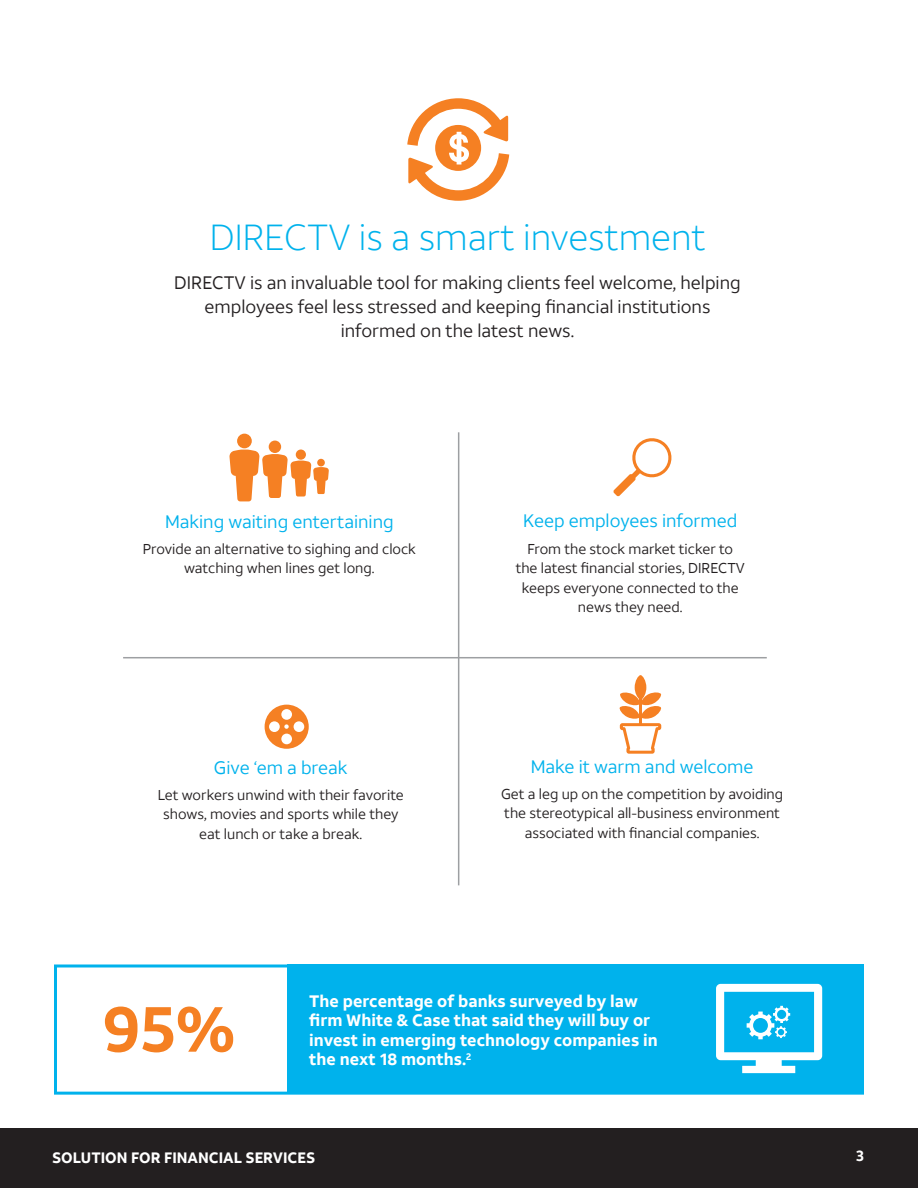
<style>
.page{position:relative;width:918px;height:1188px;background:#fff}
.page>*{position:absolute;margin:0;border:0;box-sizing:border-box;transform-origin:0 0}
.t1{font:700 64.5px "ATT Aleck Sans RC";color:#f58023}
.t2{font:300 36.15px "ATT Aleck Sans RC";color:#00b2ec}
.t3{font:18px/24px "ATT Aleck Sans RC";color:#231f20;text-align:center}
.t4{font:18px "ATT Aleck Sans RC";color:#00b2ec}
.t5{font:700 16.5px/19.5px "ATT Aleck Sans RC";color:#fff}
.t6{font:700 15px "ATT Aleck Sans RC";color:#fff}
.t7{font:14.25px/19.5px "ATT Aleck Sans RC";color:#231f20;text-align:center}
</style>
<div class="page">
<div style="left:0;top:1128px;width:918px;height:60px;background:#231f20"></div>
<hr style="left:458px;top:432px;width:1px;height:453px;background:#9d9fa2">
<hr style="left:123px;top:657px;width:644px;height:1px;background:#9d9fa2">
<div style="left:287px;top:964px;width:577px;height:130px;background:#00b2ec"></div>
<div style="left:54px;top:964px;width:810px;height:131px;border:3px solid #00b2ec"></div>
<div style="left:237px;top:434px;width:15px;height:14px;background:#f58023;border-radius:50%"></div>
<div style="left:269px;top:441px;width:12px;height:12px;background:#f58023;border-radius:50%"></div>
<svg style="left:229px;top:449px;width:100px;height:52px"></svg>
<svg style="left:407px;top:98px;width:102px;height:103px"></svg>
<svg style="left:265px;top:705px;width:44px;height:44px"></svg>
<svg style="left:613px;top:438px;width:59px;height:58px"></svg>
<svg style="left:619px;top:675px;width:43px;height:79px"></svg>
<hr style="left:639px;top:678px;width:3px;height:47px;background:#f58023">
<svg style="left:716px;top:984px;width:106px;height:89px"></svg>
<h2 class="t2" style="left:210px;top:215px;width:497px">DIRECTV is a smart investment</h2>
<p class="t3" style="left:174px;top:271px;width:568px">DIRECTV is an invaluable tool for making clients feel welcome, helping employees feel less stressed and keeping financial institutions informed on the latest news.</p>
<p class="t4" style="left:165px;top:510px;width:230px">Making waiting entertaining</p>
<p class="t7" style="left:143px;top:539px;width:275px">Provide an alternative to sighing and clock watching when lines get long.</p>
<p class="t4" style="left:214px;top:756px;width:135px">Give ‘em a break</p>
<p class="t7" style="left:158px;top:785px;width:248px">Let workers unwind with their favorite shows, movies and sports while they eat lunch or take a break.</p>
<p class="t4" style="left:523px;top:510px;width:216px">Keep employees informed</p>
<p class="t7" style="left:516px;top:539px;width:231px">From the stock market ticker to the latest financial stories, DIRECTV keeps everyone connected to the news they need.</p>
<p class="t4" style="left:531px;top:755px;width:224px">Make it warm and welcome</p>
<p class="t7" style="left:501px;top:784px;width:284px">Get a leg up on the competition by avoiding the stereotypical all-business environment associated with financial companies.</p>
<h1 class="t1" style="left:103px;top:988px;width:135px">95%</h1>
<p class="t5" style="left:309px;top:991px;width:350px">The percentage of banks surveyed by law firm White &amp; Case that said they will buy or invest in emerging technology companies in the next 18 months.<sup>2</sup></p>
<p class="t6" style="left:52px;top:1148px;width:265px">SOLUTION FOR FINANCIAL SERVICES</p>
<p class="t6" style="left:856px;top:1147px;width:9px">3</p>
</div>
